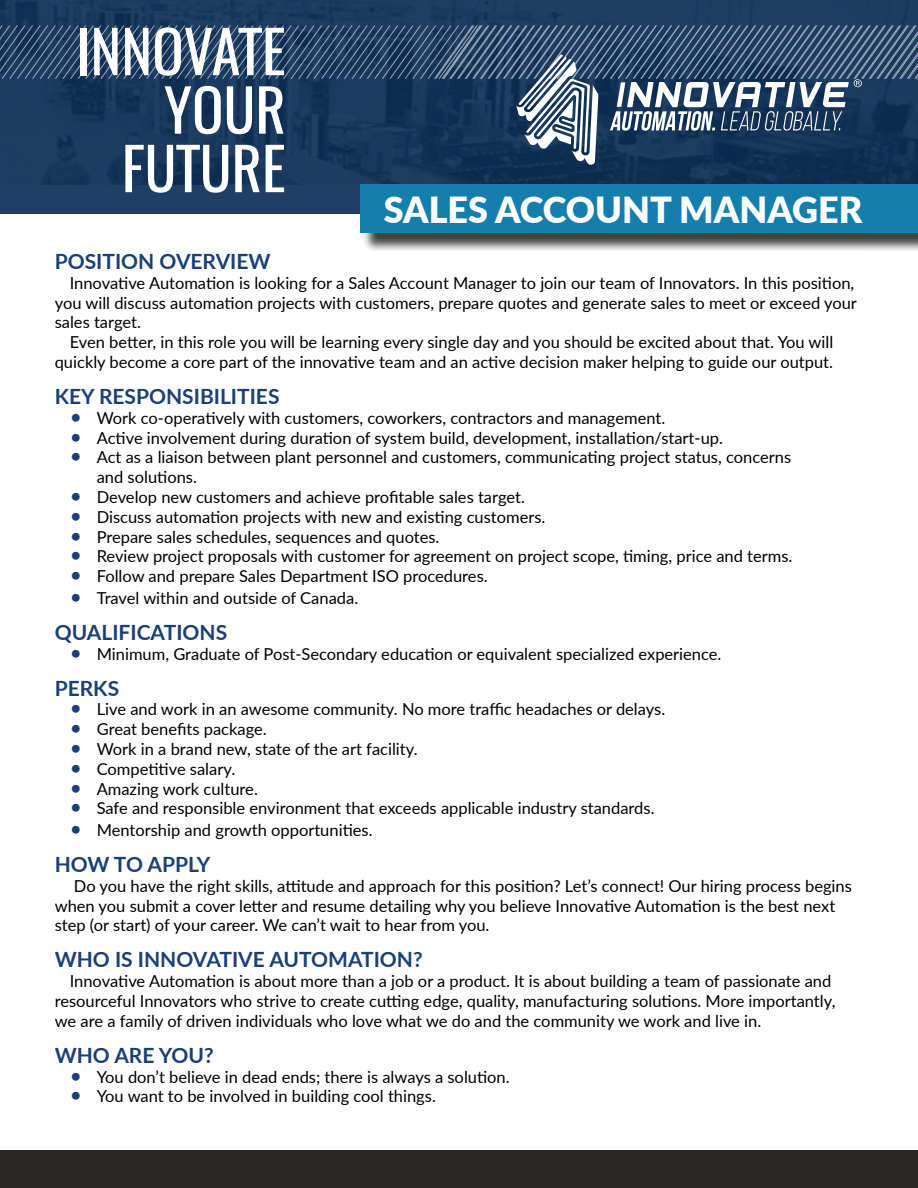
<style>
.page{position:relative;width:918px;height:1188px;background:#fff}
.page>*{position:absolute;margin:0;border:0;box-sizing:border-box;transform-origin:0 0}
.t1{font:58.5px/58.5px "Oswald";color:#fff;text-align:right}
.t2{font:900 36px "Lato";color:#fff}
.t3{font:700 21px "Lato";color:#1c4076}
.t4{font:16.5px/19.8px "Lato";color:#000}
.s1{font-size:21px;color:#1c4076}
.s2{color:#fff}
</style>
<div class="page">
<img style="left:0;top:0;width:918px;height:214px">
<div style="left:0;top:1150px;width:918px;height:38px;background:#292827"></div>
<svg style="left:0;top:25px;width:918px;height:140px;background:#2e4a6b"></svg>
<div style="left:363px;top:187px;width:555px;height:65px;background:#000;opacity:.75"></div>
<div style="left:360px;top:184px;width:558px;height:49px;background:#147ead"></div>
<h1 class="t1" style="left:76px;top:22px;width:211px">INNOVATE<br>YOUR<br>FUTURE</h1>
<h2 class="t2" style="left:384px;top:183px;width:480px">SALES ACCOUNT MANAGER</h2>
<p class="t3" style="left:55px;top:246px;width:217px">POSITION OVERVIEW</p>
<p class="t4" style="left:55px;top:272px;width:804px;text-indent:15px">Innovative Automation is looking for a Sales Account Manager to join our team of Innovators. In this position, you will discuss automation projects with customers, prepare quotes and generate sales to meet or exceed your sales target.</p>
<p class="t4" style="left:55px;top:332px;width:780px;text-align:right">Even better, in this role you will be learning every single day and you should be excited about that. You will quickly become a core part of the innovative team and an active decision maker helping to guide our output.</p>
<p class="t3" style="left:55px;top:381px;width:226px">KEY RESPONSIBILITIES</p>
<p class="t4" style="left:70px;top:407px;width:597px"><span class="s1">•</span> Work co-operatively with customers, coworkers, contractors and management.</p>
<p class="t4" style="left:70px;top:427px;width:655px"><span class="s1">•</span> Active involvement during duration of system build, development, installation/start-up.</p>
<p class="t4" style="left:97px;top:447px;width:696px;text-indent:-27px"><span class="s1">•</span> Act as a liaison between plant personnel and customers, communicating project status, concerns and solutions.</p>
<p class="t4" style="left:70px;top:486px;width:457px"><span class="s1">•</span> Develop new customers and achieve profitable sales target.</p>
<p class="t4" style="left:70px;top:506px;width:477px"><span class="s1">•</span> Discuss automation projects with new and existing customers.</p>
<p class="t4" style="left:70px;top:526px;width:371px"><span class="s1">•</span> Prepare sales schedules, sequences and quotes.</p>
<p class="t4" style="left:70px;top:546px;width:724px"><span class="s1">•</span> Review project proposals with customer for agreement on project scope, timing, price and terms.</p>
<p class="t4" style="left:70px;top:566px;width:419px"><span class="s1">•</span> Follow and prepare Sales Department ISO procedures.</p>
<p class="t4" style="left:70px;top:587px;width:290px"><span class="s1">•</span> Travel within and outside of Canada.</p>
<p class="t3" style="left:55px;top:617px;width:174px">QUALIFICATIONS</p>
<p class="t4" style="left:70px;top:643px;width:653px"><span class="s1">•</span> Minimum, Graduate of Post-Secondary education or equivalent specialized experience.</p>
<p class="t3" style="left:55px;top:672px;width:66px">PERKS</p>
<p class="t4" style="left:70px;top:699px;width:597px"><span class="s1">•</span> Live and work in an awesome community. No more traffic headaches or delays.</p>
<p class="t4" style="left:70px;top:719px;width:199px"><span class="s1">•</span> Great benefits package.</p>
<p class="t4" style="left:70px;top:738px;width:349px"><span class="s1">•</span> Work in a brand new, state of the art facility.</p>
<p class="t4" style="left:70px;top:758px;width:167px"><span class="s1">•</span> Competitive salary.</p>
<p class="t4" style="left:70px;top:778px;width:190px"><span class="s1">•</span> Amazing work culture.</p>
<p class="t4" style="left:70px;top:798px;width:586px"><span class="s1">•</span> Safe and responsible environment that exceeds applicable industry standards.</p>
<p class="t4" style="left:70px;top:819px;width:304px"><span class="s1">•</span> Mentorship and growth opportunities.</p>
<p class="t3" style="left:55px;top:849px;width:157px">HOW TO APPLY</p>
<p class="t4" style="left:55px;top:875px;width:799px;text-indent:19px">Do you have the right skills, attitude and approach for this position? Let’s connect! Our hiring process begins when you submit a cover letter and resume detailing why you believe Innovative Automation is the best next step (or start) of your career. We can’t wait to hear from you.</p>
<p class="t3" style="left:55px;top:944px;width:370px">WHO IS INNOVATIVE AUTOMATION?</p>
<p class="t4" style="left:55px;top:971px;width:782px;text-indent:15px">Innovative Automation is about more than a job or a product. It is about building a team of passionate and resourceful Innovators who strive to create cutting edge, quality, manufacturing solutions. More importantly, we are a family of driven individuals who love what we do and the community we work and live in.<span class="s2">.</span></p>
<p class="t3" style="left:55px;top:1040px;width:160px">WHO ARE YOU?</p>
<p class="t4" style="left:70px;top:1066px;width:441px"><span class="s1">•</span> You don’t believe in dead ends; there is always a solution.</p>
<p class="t4" style="left:70px;top:1086px;width:368px"><span class="s1">•</span> You want to be involved in building cool things.</p>
</div>
